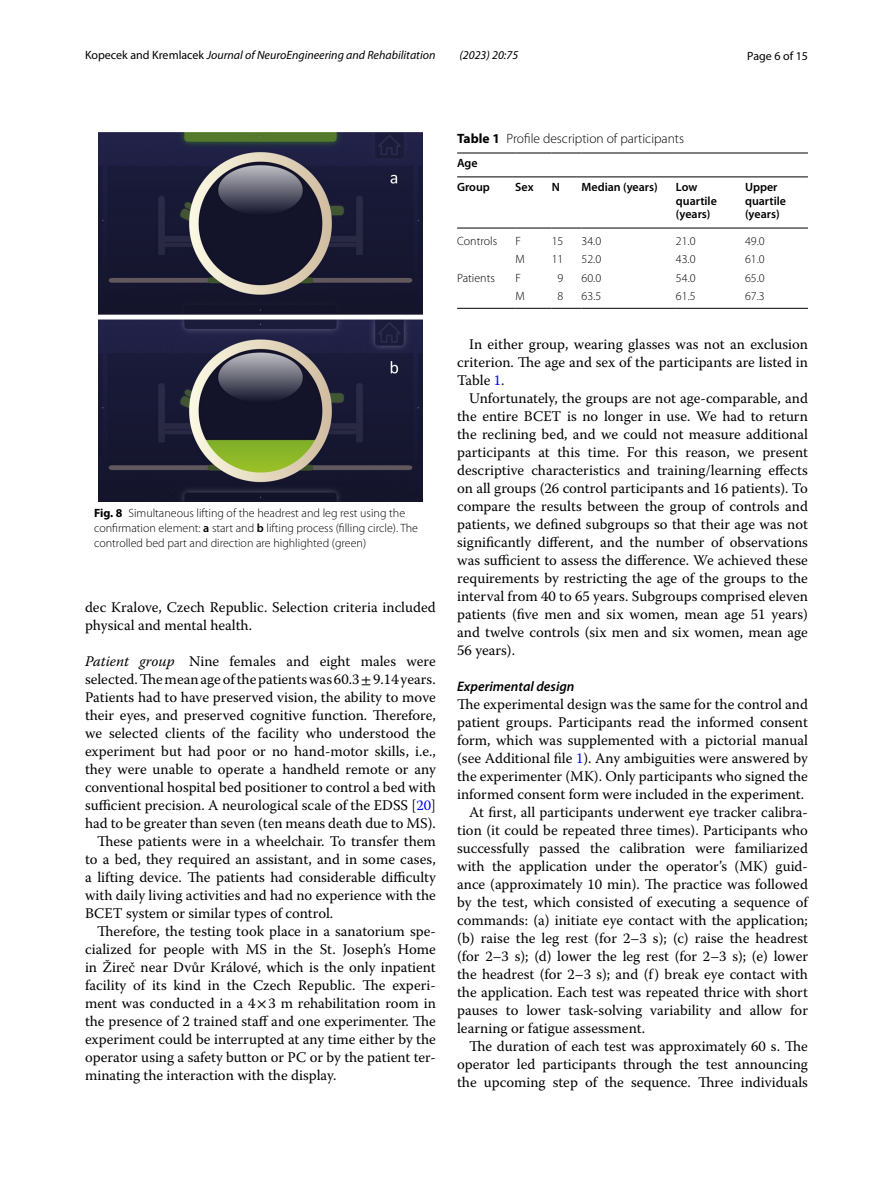
<style>
.page{position:relative;width:893px;height:1187px;background:#fff}
.page>*{position:absolute;margin:0;border:0;box-sizing:border-box;transform-origin:0 0}
.t1{font:14.7px/18px "Warnock Pro";color:#000;text-align:justify}
.t2{font:italic 600 13.8px "Myriad Pro";color:#000}
.t3{font:300 13.5px "Myriad Pro";color:#000}
.t4{font:300 12px/15px "Myriad Pro";color:#000}
.t5{font:italic 12px "Myriad Pro";color:#000}
.t6{font:600 12px/13.5px "Myriad Pro";color:#000}
.t7{font:12px "Myriad Pro";color:#000}
.s1{font-style:normal}
.s2{font-weight:700}
.s3{font-weight:600}
.s4{font-style:italic}
.s5{font-family:"STIX"}
.s6{color:#00f}
</style>
<div class="page">
<img style="left:99px;top:133px;width:323px;height:369px">
<hr style="left:457px;top:153px;width:58px;height:1px;background:#000">
<hr style="left:515px;top:153px;width:37px;height:1px;background:#000">
<svg style="left:552px;top:153px;width:29px;height:1px"></svg>
<hr style="left:581px;top:153px;width:95px;height:1px;background:#000">
<hr style="left:676px;top:153px;width:69px;height:1px;background:#000">
<hr style="left:745px;top:153px;width:63px;height:1px;background:#000">
<hr style="left:457px;top:228px;width:58px;height:1px;background:#000">
<hr style="left:515px;top:228px;width:37px;height:1px;background:#000">
<svg style="left:552px;top:228px;width:29px;height:1px"></svg>
<hr style="left:581px;top:228px;width:95px;height:1px;background:#000">
<hr style="left:676px;top:228px;width:69px;height:1px;background:#000">
<hr style="left:745px;top:228px;width:63px;height:1px;background:#000">
<hr style="left:457px;top:308px;width:58px;height:1px;background:#000">
<hr style="left:515px;top:308px;width:37px;height:1px;background:#000">
<svg style="left:552px;top:308px;width:29px;height:1px"></svg>
<hr style="left:581px;top:308px;width:95px;height:1px;background:#000">
<hr style="left:676px;top:308px;width:69px;height:1px;background:#000">
<hr style="left:745px;top:308px;width:63px;height:1px;background:#000">
<hr style="left:457px;top:177px;width:351px;height:1px;background:#000">
<p class="t5" style="left:85px;top:48px;width:352px"><span class="s1">Kopecek and Kremlacek</span> Journal of NeuroEngineering and Rehabilitation</p>
<p class="t5" style="left:459px;top:48px;width:60px">(2023) 20:75</p>
<p class="t7" style="left:747px;top:48px;width:62px">Page 6 of 15</p>
<p class="t3" style="left:457px;top:131px;width:229px"><span class="s2">Table 1</span> Profile description of participants</p>
<p class="t6" style="left:457px;top:151px;width:34px;line-height:23.9px">Age<br>Group</p>
<p class="t6" style="left:515px;top:180px;width:20px">Sex</p>
<p class="t6" style="left:552px;top:180px;width:10px">N</p>
<p class="t6" style="left:581px;top:180px;width:78px">Median (years)</p>
<p class="t6" style="left:676px;top:180px;width:43px">Low quartile (years)</p>
<p class="t6" style="left:745px;top:180px;width:43px">Upper quartile (years)</p>
<p class="t4" style="left:94px;top:505px;width:326px"><span class="s2">Fig. 8</span> Simultaneous lifting of the headrest and leg rest using the confirmation element: <span class="s3">a</span> start and <span class="s3">b</span> lifting process (filling circle). The controlled bed part and direction are highlighted (green)</p>
<p class="t1" style="left:85px;top:597px;width:352px">dec Kralove, Czech Republic. Selection criteria included physical and mental health.</p>
<p class="t1" style="left:85px;top:651px;width:352px"><span class="s4">Patient group</span> Nine females and eight males were</p>
<p class="t1" style="left:85px;top:669px;width:352px">selected. The mean age of the patients was 60.3<span class="s5">±</span>9.14 years.</p>
<p class="t1" style="left:85px;top:687px;width:352px">Patients had to have preserved vision, the ability to move</p>
<p class="t1" style="left:85px;top:705px;width:352px">their eyes, and preserved cognitive function. Therefore,</p>
<p class="t1" style="left:85px;top:723px;width:352px">we selected clients of the facility who understood the</p>
<p class="t1" style="left:85px;top:741px;width:352px">experiment but had poor or no hand-motor skills, i.e.,</p>
<p class="t1" style="left:85px;top:759px;width:352px">they were unable to operate a handheld remote or any</p>
<p class="t1" style="left:85px;top:777px;width:352px">conventional hospital bed positioner to control a bed with</p>
<p class="t1" style="left:85px;top:795px;width:352px">sufficient precision. A neurological scale of the EDSS [<span class="s6">20</span>]</p>
<p class="t1" style="left:85px;top:813px;width:352px">had to be greater than seven (ten means death due to MS).</p>
<p class="t1" style="left:97px;top:831px;width:340px">These patients were in a wheelchair. To transfer them</p>
<p class="t1" style="left:85px;top:849px;width:352px">to a bed, they required an assistant, and in some cases,</p>
<p class="t1" style="left:85px;top:867px;width:352px">a lifting device. The patients had considerable difficulty</p>
<p class="t1" style="left:85px;top:885px;width:352px">with daily living activities and had no experience with the</p>
<p class="t1" style="left:85px;top:903px;width:250px">BCET system or similar types of control.</p>
<p class="t1" style="left:97px;top:921px;width:340px">Therefore, the testing took place in a sanatorium spe-</p>
<p class="t1" style="left:85px;top:939px;width:352px">cialized for people with MS in the St. Joseph’s Home</p>
<p class="t1" style="left:85px;top:957px;width:352px">in Žireč near Dvůr Králové, which is the only inpatient</p>
<p class="t1" style="left:85px;top:975px;width:352px">facility of its kind in the Czech Republic. The experi-</p>
<p class="t1" style="left:85px;top:993px;width:352px">ment was conducted in a 4<span class="s5">×</span>3 m rehabilitation room in</p>
<p class="t1" style="left:85px;top:1011px;width:352px">the presence of 2 trained staff and one experimenter. The</p>
<p class="t1" style="left:85px;top:1029px;width:352px">experiment could be interrupted at any time either by the</p>
<p class="t1" style="left:85px;top:1047px;width:352px">operator using a safety button or PC or by the patient ter-</p>
<p class="t1" style="left:85px;top:1065px;width:253px">minating the interaction with the display.</p>
<p class="t4" style="left:457px;top:234px;width:42px">Controls</p>
<p class="t4" style="left:515px;top:234px;width:7px">F</p>
<p class="t4" style="left:552px;top:234px;width:13px">15</p>
<p class="t4" style="left:581px;top:234px;width:21px">34.0</p>
<p class="t4" style="left:676px;top:234px;width:21px">21.0</p>
<p class="t4" style="left:745px;top:234px;width:21px">49.0</p>
<p class="t4" style="left:515px;top:252px;width:11px">M</p>
<p class="t4" style="left:552px;top:252px;width:13px">11</p>
<p class="t4" style="left:582px;top:252px;width:21px">52.0</p>
<p class="t4" style="left:676px;top:252px;width:21px">43.0</p>
<p class="t4" style="left:745px;top:252px;width:21px">61.0</p>
<p class="t4" style="left:457px;top:270px;width:39px">Patients</p>
<p class="t4" style="left:515px;top:270px;width:7px">F</p>
<p class="t4" style="left:558px;top:270px;width:7px">9</p>
<p class="t4" style="left:582px;top:270px;width:21px">60.0</p>
<p class="t4" style="left:676px;top:270px;width:21px">54.0</p>
<p class="t4" style="left:745px;top:270px;width:21px">65.0</p>
<p class="t4" style="left:515px;top:288px;width:11px">M</p>
<p class="t4" style="left:558px;top:288px;width:7px">8</p>
<p class="t4" style="left:582px;top:288px;width:21px">63.5</p>
<p class="t4" style="left:676px;top:288px;width:21px">61.5</p>
<p class="t4" style="left:745px;top:288px;width:21px">67.3</p>
<p class="t1" style="left:457px;top:335px;width:352px;text-indent:12px">In either group, wearing glasses was not an exclusion criterion. The age and sex of the participants are listed in Table <span class="s6">1</span>.</p>
<p class="t1" style="left:457px;top:389px;width:352px;text-indent:12px">Unfortunately, the groups are not age-comparable, and the entire BCET is no longer in use. We had to return the reclining bed, and we could not measure additional participants at this time. For this reason, we present descriptive characteristics and training/learning effects on all groups (26 control participants and 16 patients). To compare the results between the group of controls and patients, we defined subgroups so that their age was not significantly different, and the number of observations was sufficient to assess the difference. We achieved these requirements by restricting the age of the groups to the interval from 40 to 65 years. Subgroups comprised eleven patients (five men and six women, mean age 51 years) and twelve controls (six men and six women, mean age 56 years).</p>
<p class="t2" style="left:457px;top:677px;width:119px">Experimental design</p>
<p class="t1" style="left:457px;top:695px;width:352px">The experimental design was the same for the control and</p>
<p class="t1" style="left:457px;top:713px;width:352px">patient groups. Participants read the informed consent</p>
<p class="t1" style="left:457px;top:731px;width:352px">form, which was supplemented with a pictorial manual</p>
<p class="t1" style="left:457px;top:749px;width:352px">(see Additional file <span class="s6">1</span>). Any ambiguities were answered by</p>
<p class="t1" style="left:457px;top:767px;width:352px">the experimenter (MK). Only participants who signed the</p>
<p class="t1" style="left:457px;top:785px;width:349px">informed consent form were included in the experiment.</p>
<p class="t1" style="left:469px;top:803px;width:340px">At first, all participants underwent eye tracker calibra-</p>
<p class="t1" style="left:457px;top:821px;width:352px">tion (it could be repeated three times). Participants who</p>
<p class="t1" style="left:457px;top:839px;width:352px">successfully passed the calibration were familiarized</p>
<p class="t1" style="left:457px;top:857px;width:352px">with the application under the operator’s (MK) guid-</p>
<p class="t1" style="left:457px;top:875px;width:352px">ance (approximately 10 min). The practice was followed</p>
<p class="t1" style="left:457px;top:893px;width:352px">by the test, which consisted of executing a sequence of</p>
<p class="t1" style="left:457px;top:911px;width:352px">commands: (a) initiate eye contact with the application;</p>
<p class="t1" style="left:457px;top:929px;width:352px">(b) raise the leg rest (for 2–3 s); (c) raise the headrest</p>
<p class="t1" style="left:457px;top:947px;width:352px">(for 2–3 s); (d) lower the leg rest (for 2–3 s); (e) lower</p>
<p class="t1" style="left:457px;top:965px;width:352px">the headrest (for 2–3 s); and (f) break eye contact with</p>
<p class="t1" style="left:457px;top:983px;width:352px">the application. Each test was repeated thrice with short</p>
<p class="t1" style="left:457px;top:1001px;width:352px">pauses to lower task-solving variability and allow for</p>
<p class="t1" style="left:457px;top:1019px;width:190px">learning or fatigue assessment.</p>
<p class="t1" style="left:469px;top:1037px;width:340px">The duration of each test was approximately 60 s. The</p>
<p class="t1" style="left:457px;top:1055px;width:352px">operator led participants through the test announcing</p>
<p class="t1" style="left:457px;top:1073px;width:352px">the upcoming step of the sequence. Three individuals</p>
</div>
